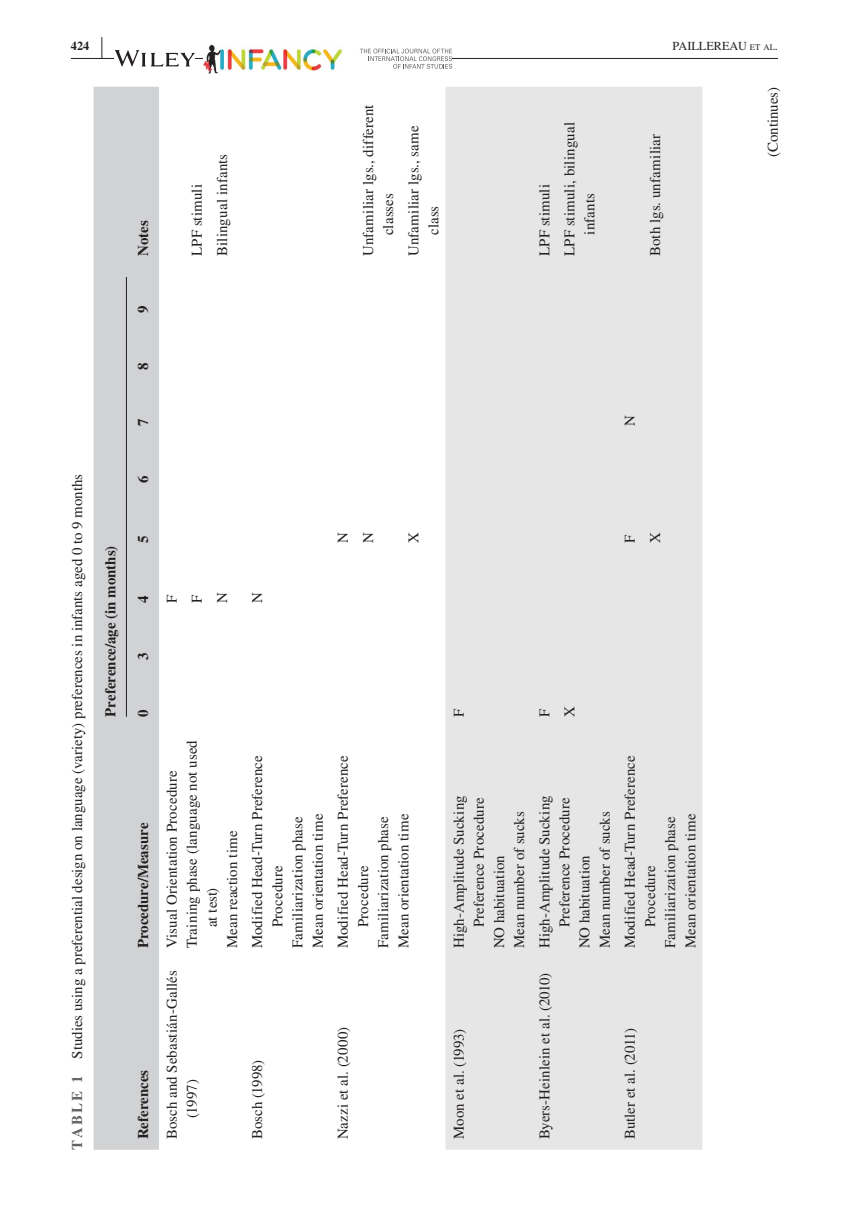
<style>
.page{position:relative;width:849px;height:1221px;background:#fff}
.page>*{position:absolute;margin:0;border:0;box-sizing:border-box;transform-origin:0 0}
.t1{font:700 30.28px "STIX";color:#231f20;scale:.36 1}
.t2{font:14.88px/20.1px "STIX";letter-spacing:.005em;color:#231f20}
.t3{font:700 14.88px "STIX";color:#231f20}
.t4{font:12.25px "STIX";color:#231f20}
.t5{font:700 12.25px "STIX";color:#231f20}
.s1{font-size:8.58px}
.s2{font-weight:700;color:#636366}
</style>
<div class="page">
<hr style="left:71px;top:58px;width:706px;height:1px;background:#231f20">
<svg style="left:115px;top:50px;width:80px;height:17px"></svg>
<div style="left:204px;top:43px;width:248px;height:30px;background:#fff"></div>
<svg style="left:360px;top:49px;width:92px;height:20px"></svg>
<img style="left:204px;top:44px;width:139px;height:29px">
<div style="left:93px;top:87px;width:66px;height:1062px;background:#d1d2d4"></div>
<div style="left:445px;top:87px;width:257px;height:1062px;background:#e7e6e6"></div>
<hr style="left:126px;top:277px;width:1px;height:439px;background:#231f20">
<p class="t5" style="left:71px;top:39px;width:20px">424</p>
<h1 class="t1" style="left:101px;top:30px;width:8px">|</h1>
<p class="t4" style="left:672px;top:38px;width:107px">PAILLEREAU <span class="s1">et al</span> .</p>
<p class="t3" style="left:134px;top:256px;width:37px;rotate:-90deg">Notes</p>
<p class="t3" style="left:134px;top:313px;width:9px;rotate:-90deg">9</p>
<p class="t2" style="left:188px;top:256px;width:73px;rotate:-90deg">LPF stimuli</p>
<p class="t2" style="left:213px;top:256px;width:104px;rotate:-90deg">Bilingual infants</p>
<p class="t2" style="left:359px;top:235px;width:132px;text-indent:-21px;rotate:-90deg">Unfamiliar lgs., different classes</p>
<p class="t2" style="left:404px;top:235px;width:111px;text-indent:-21px;rotate:-90deg">Unfamiliar lgs., same class</p>
<p class="t2" style="left:535px;top:256px;width:73px;rotate:-90deg">LPF stimuli</p>
<p class="t2" style="left:560px;top:235px;width:115px;text-indent:-21px;rotate:-90deg">LPF stimuli, bilingual infants</p>
<p class="t2" style="left:645px;top:256px;width:124px;rotate:-90deg">Both lgs. unfamiliar</p>
<p class="t3" style="left:134px;top:369px;width:9px;rotate:-90deg">8</p>
<p class="t2" style="left:68px;top:1149px;width:677px;rotate:-90deg"><span class="s2">TABLE 1</span> Studies using a preferential design on language (variety) preferences in infants aged 0 to 9 months</p>
<p class="t3" style="left:134px;top:426px;width:9px;rotate:-90deg">7</p>
<p class="t3" style="left:134px;top:483px;width:9px;rotate:-90deg">6</p>
<p class="t3" style="left:102px;top:716px;width:173px;rotate:-90deg">Preference/age (in months)</p>
<p class="t3" style="left:134px;top:543px;width:9px;rotate:-90deg">5</p>
<p class="t3" style="left:134px;top:603px;width:9px;rotate:-90deg">4</p>
<p class="t2" style="left:160px;top:603px;width:10px;line-height:25.2px;rotate:-90deg">F<br>F</p>
<p class="t2" style="left:213px;top:603px;width:12px;rotate:-90deg">N</p>
<p class="t2" style="left:248px;top:603px;width:12px;rotate:-90deg">N</p>
<p class="t2" style="left:331px;top:543px;width:12px;line-height:25.2px;rotate:-90deg">N<br>N</p>
<p class="t2" style="left:404px;top:543px;width:12px;rotate:-90deg">X</p>
<p class="t3" style="left:134px;top:660px;width:9px;rotate:-90deg">3</p>
<p class="t3" style="left:134px;top:716px;width:9px;rotate:-90deg">0</p>
<p class="t3" style="left:134px;top:948px;width:127px;rotate:-90deg">Procedure/Measure</p>
<p class="t3" style="left:134px;top:1139px;width:71px;rotate:-90deg">References</p>
<p class="t2" style="left:162px;top:948px;width:180px;rotate:-90deg">Visual Orientation Procedure</p>
<p class="t2" style="left:183px;top:948px;width:210px;rotate:-90deg">Training phase (language not used</p>
<p class="t2" style="left:223px;top:948px;width:119px;rotate:-90deg">Mean reaction time</p>
<p class="t2" style="left:203px;top:927px;width:41px;rotate:-90deg">at test)</p>
<p class="t2" style="left:162px;top:1118px;width:149px;text-indent:-21px;rotate:-90deg">Bosch and Sebastián-Gallés (1997)</p>
<p class="t2" style="left:248px;top:948px;width:194px;rotate:-90deg">Modified Head-Turn Preference</p>
<p class="t2" style="left:268px;top:927px;width:64px;rotate:-90deg">Procedure</p>
<p class="t2" style="left:288px;top:948px;width:133px;rotate:-90deg">Familiarization phase</p>
<p class="t2" style="left:308px;top:948px;width:136px;rotate:-90deg">Mean orientation time</p>
<p class="t2" style="left:248px;top:1139px;width:81px;rotate:-90deg">Bosch (1998)</p>
<p class="t2" style="left:334px;top:948px;width:194px;rotate:-90deg">Modified Head-Turn Preference</p>
<p class="t2" style="left:354px;top:927px;width:64px;rotate:-90deg">Procedure</p>
<p class="t2" style="left:374px;top:948px;width:133px;rotate:-90deg">Familiarization phase</p>
<p class="t2" style="left:394px;top:948px;width:136px;rotate:-90deg">Mean orientation time</p>
<p class="t2" style="left:334px;top:1139px;width:114px;rotate:-90deg">Nazzi et al. (2000)</p>
<p class="t2" style="left:620px;top:426px;width:12px;rotate:-90deg">N</p>
<p class="t2" style="left:620px;top:543px;width:10px;rotate:-90deg">F</p>
<p class="t2" style="left:645px;top:543px;width:12px;rotate:-90deg">X</p>
<p class="t2" style="left:449px;top:716px;width:10px;rotate:-90deg">F</p>
<p class="t2" style="left:535px;top:716px;width:10px;rotate:-90deg">F</p>
<p class="t2" style="left:560px;top:716px;width:12px;rotate:-90deg">X</p>
<p class="t2" style="left:449px;top:948px;width:154px;rotate:-90deg">High-Amplitude Sucking</p>
<p class="t2" style="left:469px;top:927px;width:132px;rotate:-90deg">Preference Procedure</p>
<p class="t2" style="left:490px;top:948px;width:94px;rotate:-90deg">NO habituation</p>
<p class="t2" style="left:510px;top:948px;width:139px;rotate:-90deg">Mean number of sucks</p>
<p class="t2" style="left:449px;top:1139px;width:112px;rotate:-90deg">Moon et al. (1993)</p>
<p class="t2" style="left:535px;top:948px;width:154px;rotate:-90deg">High-Amplitude Sucking</p>
<p class="t2" style="left:555px;top:927px;width:132px;rotate:-90deg">Preference Procedure</p>
<p class="t2" style="left:575px;top:948px;width:94px;rotate:-90deg">NO habituation</p>
<p class="t2" style="left:595px;top:948px;width:139px;rotate:-90deg">Mean number of sucks</p>
<p class="t2" style="left:535px;top:1139px;width:168px;rotate:-90deg">Byers-Heinlein et al. (2010)</p>
<p class="t2" style="left:620px;top:948px;width:194px;rotate:-90deg">Modified Head-Turn Preference</p>
<p class="t2" style="left:640px;top:927px;width:64px;rotate:-90deg">Procedure</p>
<p class="t2" style="left:661px;top:948px;width:133px;rotate:-90deg">Familiarization phase</p>
<p class="t2" style="left:681px;top:948px;width:136px;rotate:-90deg">Mean orientation time</p>
<p class="t2" style="left:620px;top:1139px;width:112px;rotate:-90deg">Butler et al. (2011)</p>
<p class="t2" style="left:763px;top:157px;width:72px;rotate:-90deg">(Continues)</p>
</div>
